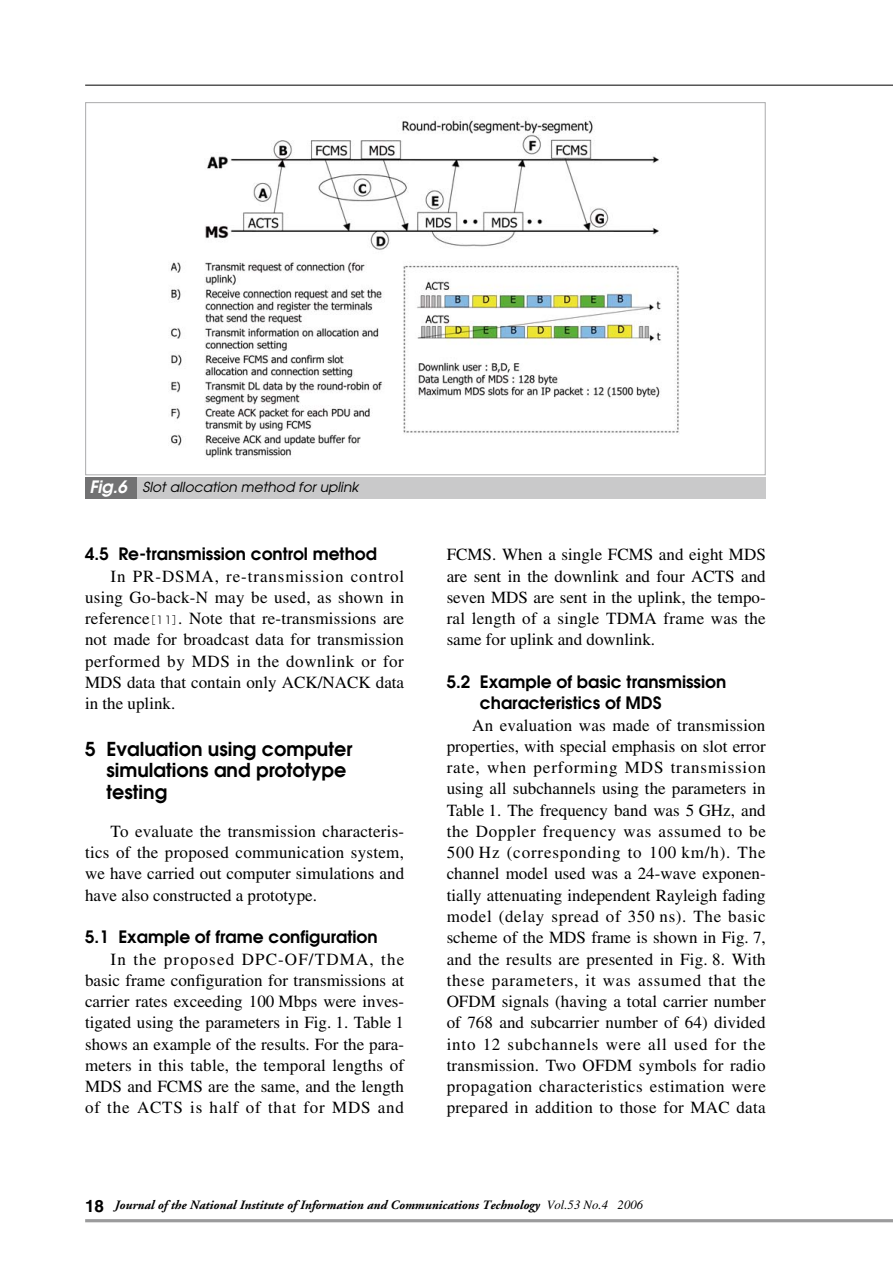
<style>
.page{position:relative;width:893px;height:1262px;background:#fff}
.page>*{position:absolute;margin:0;border:0;box-sizing:border-box;transform-origin:0 0}
.t1{font:600 19.2px/21.3px "Avant Garde";color:#000}
.t2{font:16.95px/21.3px "Times";color:#000;text-align:justify}
.t3{font:600 16.95px/21.3px "Avant Garde";color:#000}
.t4{font:italic 13.8px "Avant Garde";color:#000}
.t5{font:italic 700 12.75px "Adobe Garamond";color:#000}
.s1{font-weight:600;font-size:16.95px;color:#fff}
.s2{font-family:"Shin Go";font-weight:300;font-size:10.65px}
.s3{font-family:"Helvetica";font-style:normal;font-size:16.95px}
.s4{font-family:"Times";font-weight:400}
</style>
<div class="page">
<hr style="left:85px;top:85px;width:807px;height:1px;background:#000">
<hr style="left:85px;top:1219px;width:807px;height:3px;background:#9b9b9c">
<img style="left:170px;top:119px;width:509px;height:340px">
<div style="left:85px;top:477px;width:680px;height:22px;background:#c9c9ca"></div>
<div style="left:85px;top:477px;width:51px;height:22px;background:#727273"></div>
<p class="t4" style="left:89px;top:481px;width:270px"><span class="s1">Fig.6</span> Slot allocation method for uplink</p>
<p class="t3" style="left:85px;top:545px;width:293px">4.5 Re-transmission control method</p>
<p class="t2" style="left:85px;top:567px;width:321px;text-indent:26px">In PR-DSMA, re-transmission control using Go-back-N may be used, as shown in reference<span class="s2">［11］</span>. Note that re-transmissions are not made for broadcast data for transmission performed by MDS in the downlink or for MDS data that contain only ACK/NACK data in the uplink.</p>
<p class="t1" style="left:106px;top:740px;width:247px;text-indent:-21px">5 Evaluation using computer simulations and prototype testing</p>
<p class="t2" style="left:85px;top:822px;width:320px;text-indent:26px">To evaluate the transmission characteris&shy;tics of the proposed communication system, we have carried out computer simulations and have also constructed a prototype.</p>
<p class="t3" style="left:85px;top:928px;width:294px">5.1 Example of frame configuration</p>
<p class="t2" style="left:85px;top:949px;width:321px;text-indent:26px">In the proposed DPC-OF/TDMA, the basic frame configuration for transmissions at carrier rates exceeding 100 Mbps were inves&shy;tigated using the parameters in Fig. 1. Table 1 shows an example of the results. For the para&shy;meters in this table, the temporal lengths of MDS and FCMS are the same, and the length of the ACTS is half of that for MDS and</p>
<p class="t2" style="left:446px;top:545px;width:320px">FCMS. When a single FCMS and eight MDS are sent in the downlink and four ACTS and seven MDS are sent in the uplink, the tempo&shy;ral length of a single TDMA frame was the same for uplink and downlink.</p>
<p class="t3" style="left:480px;top:672px;width:248px;text-indent:-33px">5.2 Example of basic transmission characteristics of MDS</p>
<p class="t2" style="left:446px;top:716px;width:321px;text-indent:26px">An evaluation was made of transmission properties, with special emphasis on slot error rate, when performing MDS transmission using all subchannels using the parameters in Table 1. The frequency band was 5 GHz, and the Doppler frequency was assumed to be 500 Hz (corresponding to 100 km/h). The channel model used was a 24-wave exponen&shy;tially attenuating independent Rayleigh fading model (delay spread of 350 ns). The basic scheme of the MDS frame is shown in Fig. 7, and the results are presented in Fig. 8. With these parameters, it was assumed that the OFDM signals (having a total carrier number of 768 and subcarrier number of 64) divided into 12 subchannels were all used for the transmission. Two OFDM symbols for radio propagation characteristics estimation were prepared in addition to those for MAC data</p>
<p class="t5" style="left:85px;top:1199px;width:559px"><span class="s3">18</span> Journal of the National Institute of Information and Communications Technology <span class="s4">Vol.53 No.4 2006</span></p>
</div>
